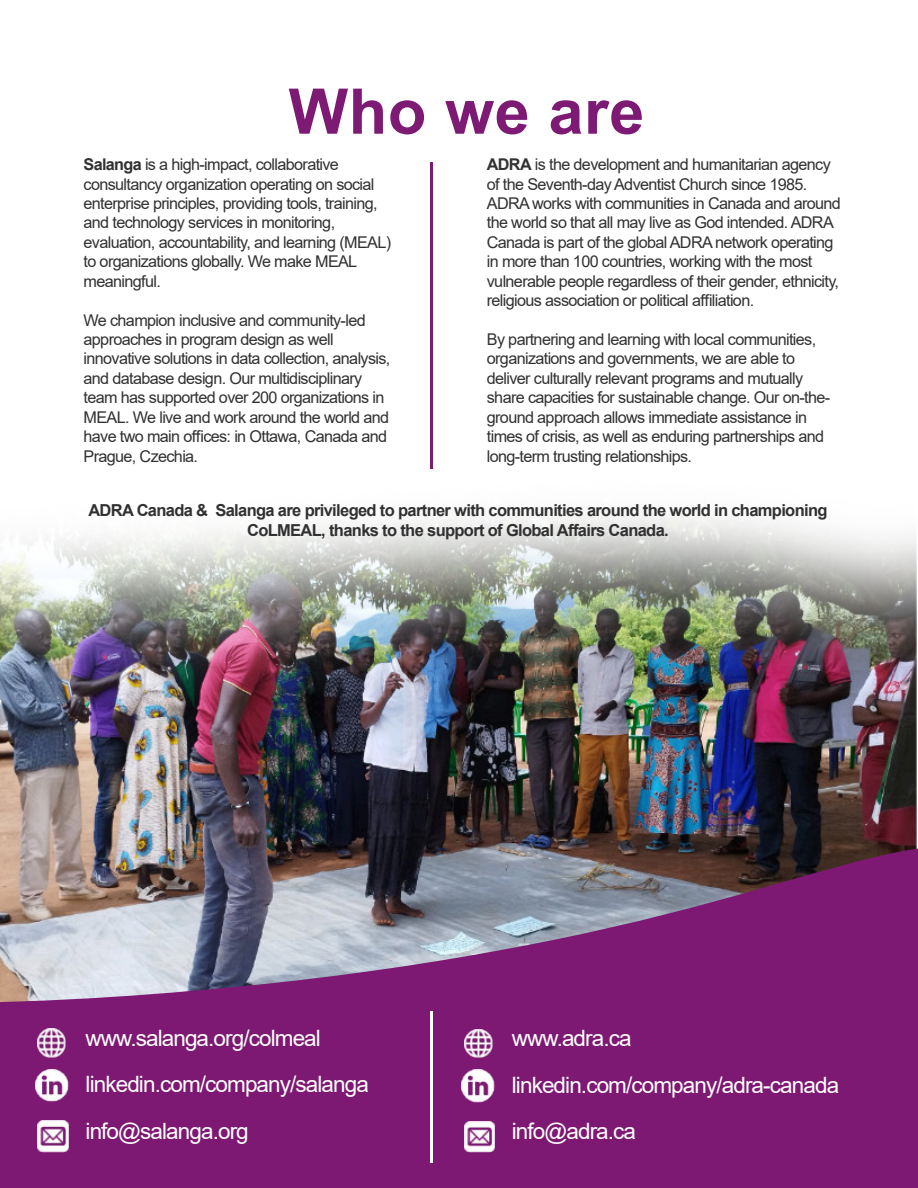
<style>
.page{position:relative;width:918px;height:1188px;background:#fff}
.page>*{position:absolute;margin:0;border:0;box-sizing:border-box;transform-origin:0 0}
.t1{font:700 63px "Arial";letter-spacing:.01em;color:#7d1a73}
.t2{font:22.5px/46.5px "Arial";letter-spacing:-.04em;color:#fff}
.t3{font:700 16.5px/19.8px "Arial";letter-spacing:-.04em;color:#313131;text-align:center}
.t4{font:16.2px/19.5px "Arial";letter-spacing:-.04em;color:#313131}
.s1{font-weight:700}
</style>
<div class="page">
<img style="left:0;top:513px;width:917px;height:245px">
<img style="left:0;top:758px;width:918px;height:430px">
<div style="left:821px;top:908px;width:97px;height:280px;background:#7d1973"></div>
<hr style="left:430px;top:162px;width:2px;height:306px;background:#7d1a73">
<hr style="left:430px;top:1011px;width:2px;height:151px;background:#fff">
<img style="left:38px;top:1121px;width:31px;height:31px">
<img style="left:38px;top:1029px;width:28px;height:28px">
<img style="left:36px;top:1069px;width:32px;height:33px">
<img style="left:464px;top:1121px;width:32px;height:32px">
<img style="left:464px;top:1030px;width:28px;height:28px">
<img style="left:462px;top:1070px;width:33px;height:33px">
<h1 class="t1" style="left:289px;top:88px;width:357px">Who we are</h1>
<p class="t4" style="left:84px;top:156px;width:309px"><span class="s1">Salanga</span> is a high-impact, collaborative consultancy organization operating on social enterprise principles, providing tools, training, and technology services in monitoring, evaluation, accountability, and learning (MEAL) to organizations globally. We make MEAL meaningful.</p>
<p class="t4" style="left:84px;top:312px;width:308px">We champion inclusive and community-led approaches in program design as well innovative solutions in data collection, analysis, and database design. Our multidisciplinary team has supported over 200 organizations in MEAL. We live and work around the world and have two main offices: in Ottawa, Canada and Prague, Czechia.</p>
<p class="t4" style="left:487px;top:156px;width:356px"><span class="s1">ADRA</span> is the development and humanitarian agency of the Seventh-day Adventist Church since 1985.<br>ADRA works with communities in Canada and around the world so that all may live as God intended. ADRA Canada is part of the global ADRA network operating in more than 100 countries, working with the most vulnerable people regardless of their gender, ethnicity, religious association or political affiliation.</p>
<p class="t4" style="left:487px;top:331px;width:345px">By partnering and learning with local communities, organizations and governments, we are able to deliver culturally relevant programs and mutually share capacities for sustainable change. Our on-the&shy;ground approach allows immediate assistance in times of crisis, as well as enduring partnerships and long-term trusting relationships.</p>
<p class="t3" style="left:88px;top:502px;width:741px">ADRA Canada &amp; Salanga are privileged to partner with communities around the world in championing<br>CoLMEAL, thanks to the support of Global Affairs Canada.</p>
<h2 class="t2" style="left:86px;top:1017px;width:285px">www.salanga.org/colmeal linkedin.com/company/salanga info@salanga.org</h2>
<h2 class="t2" style="left:512px;top:1017px;width:329px">www.adra.ca linkedin.com/company/adra-canada info@adra.ca</h2>
</div>
